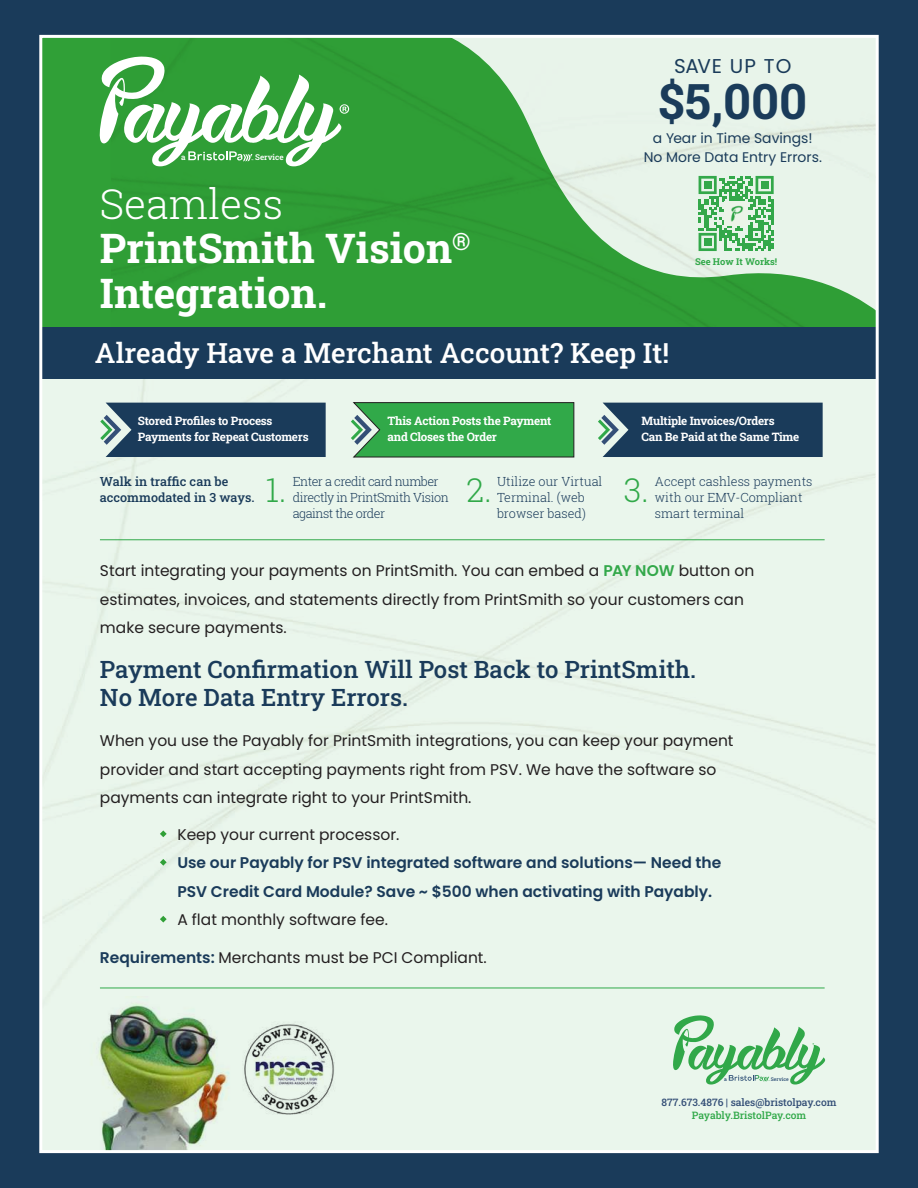
<style>
.page{position:relative;width:918px;height:1188px;background:#1a3b5a}
.page>*{position:absolute;margin:0;border:0;box-sizing:border-box;transform-origin:0 0}
.t1{font:700 49.05px "Roboto Slab";color:#1a3b5a}
.t2{font:700 40.95px/44.4px "Roboto Slab";color:#fff}
.t3{font:300 32.7px "Roboto Slab";color:#31a949}
.t4{font:500 27.9px "Roboto Slab";color:#fff}
.t5{font:500 24px/28.8px "Roboto Slab";color:#1a3b5a}
.t6{font:19.95px "Poppins";letter-spacing:.04em;color:#1a3b5a}
.t7{font:15.45px/28.5px "Poppins";color:#231f20}
.t8{font:600 15.45px/28.5px "Poppins";color:#1a3b5a}
.t9{font:13.95px/18.6px "Poppins";color:#1a3b5a;text-align:center}
.t10{font:300 12.6px/15.6px "Roboto Slab";color:#1a3b5a}
.t11{font:300 12.6px/15.6px "Roboto Slab";letter-spacing:-.04em;color:#1a3b5a}
.t12{font:500 12.6px/15.6px "Roboto Slab";color:#1a3b5a}
.t13{font:700 11.7px/16px "Roboto Slab";letter-spacing:-.02em;color:#fff}
.t14{font:500 10.35px "Roboto Slab";color:#344f77}
.t15{font:500 10.35px "Roboto Slab";letter-spacing:-.005em;color:#31a949}
.t16{font:700 9.45px "Roboto Slab";color:#31a949}
.t17{font:600 8.1px "Roboto Slab";letter-spacing:.005em;color:#fff}
.t18{font:600 5.1px "Roboto Slab";letter-spacing:.005em;color:#325378}
.s1{font-weight:300}
.s2{font-weight:600;color:#33a84a}
.s3{font-weight:600;color:#1a3b5a}
</style>
<div class="page">
<div style="left:41px;top:36px;width:836px;height:1116px;background:#eaf6ec"></div>
<div style="left:43px;top:39px;width:68px;height:289px;background:#30a037"></div>
<img style="left:111px;top:39px;width:764px;height:289px">
<div style="left:41px;top:328px;width:836px;height:51px;background:#1a3b5a"></div>
<svg style="left:673px;top:1015px;width:152px;height:70px"></svg>
<hr style="left:100px;top:988px;width:725px;height:1px;background:#31a949">
<hr style="left:100px;top:540px;width:725px;height:1px;background:#31a949">
<svg style="left:160px;top:830px;width:7px;height:7px"></svg>
<svg style="left:160px;top:859px;width:7px;height:7px"></svg>
<svg style="left:160px;top:916px;width:7px;height:7px"></svg>
<img style="left:244px;top:1023px;width:91px;height:92px">
<img style="left:98px;top:1003px;width:132px;height:146px">
<svg style="left:100px;top:57px;width:249px;height:109px;background:#6ebb73"></svg>
<svg style="left:699px;top:176px;width:75px;height:75px"></svg>
<div style="left:704px;top:181px;width:8px;height:8px;background:#33a84a"></div>
<div style="left:761px;top:181px;width:7px;height:8px;background:#33a84a"></div>
<div style="left:704px;top:238px;width:8px;height:8px;background:#33a84a"></div>
<img style="left:724px;top:202px;width:24px;height:23px">
<img style="left:727px;top:205px;width:18px;height:18px">
<svg style="left:100px;top:403px;width:226px;height:54px;background:#284863"></svg>
<svg style="left:351px;top:402px;width:223px;height:55px;background:#39a650"></svg>
<svg style="left:598px;top:403px;width:225px;height:54px;background:#274763"></svg>
<p class="t17" style="left:181px;top:152px;width:6px">a</p>
<p class="t17" style="left:255px;top:152px;width:30px">Service</p>
<h2 class="t2" style="left:100px;top:181px;width:372px"><span class="s1">Seamless<br></span>PrintSmith Vision<sup>®<br></sup>Integration.</h2>
<p class="t6" style="left:674px;top:54px;width:119px">SAVE UP TO</p>
<h1 class="t1" style="left:658px;top:67px;width:150px">$5,000</h1>
<p class="t9" style="left:644px;top:129px;width:180px">a Year in Time Savings!<br>No More Data Entry Errors.</p>
<p class="t16" style="left:695px;top:255px;width:84px">See How It Works!</p>
<h3 class="t4" style="left:95px;top:334px;width:576px">Already Have a Merchant Account? Keep It!</h3>
<p class="t13" style="left:138px;top:413px;width:172px">Stored Profiles to Process<br>Payments for Repeat Customers</p>
<p class="t13" style="left:388px;top:413px;width:165px">This Action Posts the Payment and Closes the Order</p>
<p class="t13" style="left:642px;top:413px;width:159px">Multiple Invoices/Orders<br>Can Be Paid at the Same Time</p>
<p class="t12" style="left:100px;top:474px;width:156px">Walk in traffic can be accommodated in 3 ways.</p>
<p class="t11" style="left:293px;top:474px;width:158px">Enter a credit card number directly in PrintSmith Vision against the order</p>
<p class="t10" style="left:497px;top:474px;width:107px">Utilize our Virtual<br>Terminal. (web browser based)</p>
<p class="t10" style="left:655px;top:474px;width:159px">Accept cashless payments with our EMV-Compliant smart terminal</p>
<h3 class="t3" style="left:266px;top:467px;width:22px">1.</h3>
<h3 class="t3" style="left:466px;top:467px;width:27px">2.</h3>
<h3 class="t3" style="left:624px;top:467px;width:27px">3.</h3>
<p class="t7" style="left:100px;top:557px;width:656px">Start integrating your payments on PrintSmith. You can embed a <span class="s2">PAY NOW</span> button on estimates, invoices, and statements directly from PrintSmith so your customers can make secure payments.</p>
<h3 class="t5" style="left:100px;top:654px;width:598px">Payment Confirmation Will Post Back to PrintSmith.<br>No More Data Entry Errors.</h3>
<p class="t7" style="left:100px;top:727px;width:635px">When you use the Payably for PrintSmith integrations, you can keep your payment provider and start accepting payments right from PSV. We have the software so payments can integrate right to your PrintSmith.</p>
<p class="t7" style="left:177px;top:820px;width:223px">Keep your current processor.</p>
<p class="t8" style="left:177px;top:849px;width:546px">Use our Payably for PSV integrated software and solutions— Need the<br>PSV Credit Card Module? Save ~ $500 when activating with Payably.</p>
<p class="t7" style="left:177px;top:906px;width:212px">A flat monthly software fee.</p>
<p class="t7" style="left:100px;top:943px;width:388px"><span class="s3">Requirements:</span> Merchants must be PCI Compliant.</p>
<p class="t18" style="left:724px;top:1075px;width:4px">a</p>
<p class="t18" style="left:771px;top:1075px;width:19px">Service</p>
<p class="t14" style="left:662px;top:1095px;width:177px">877.673.4876 | sales@bristolpay.com</p>
<p class="t15" style="left:692px;top:1108px;width:116px">Payably.BristolPay.com</p>
</div>
